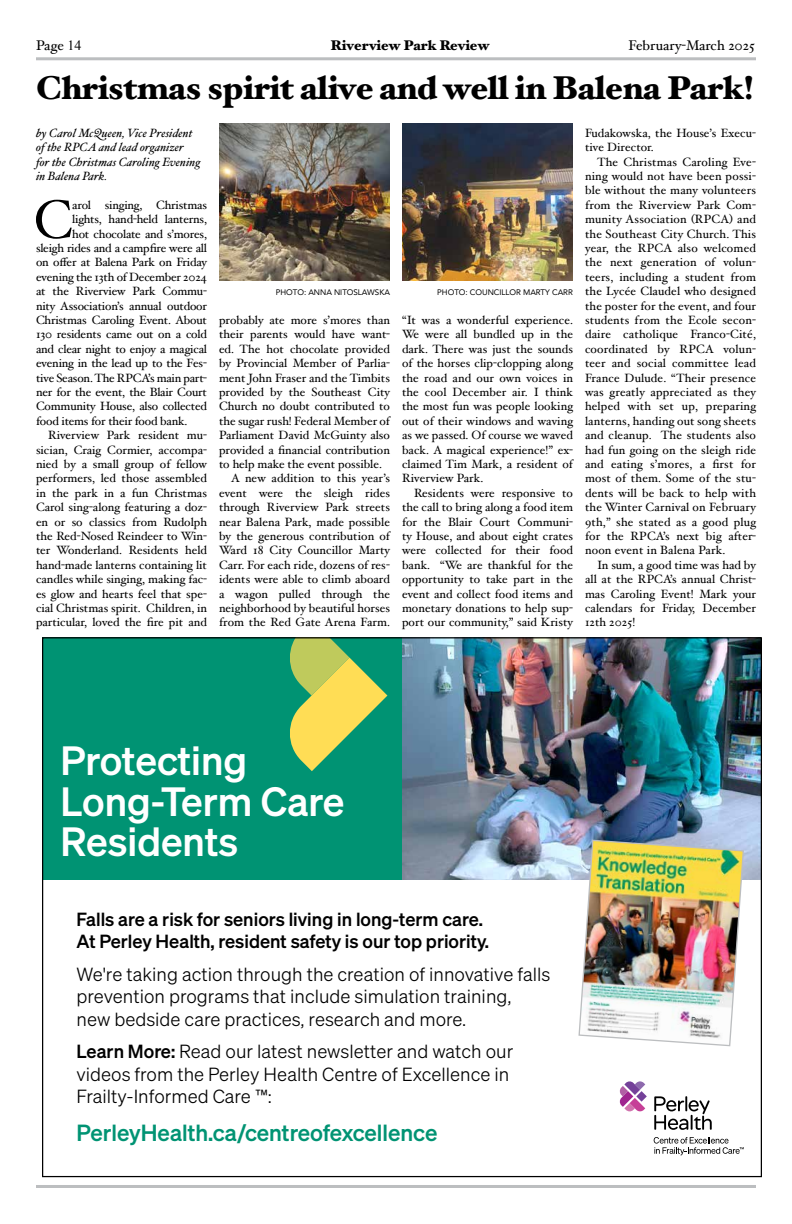
<style>
.page{position:relative;width:792px;height:1224px;background:#fff}
.page>*{position:absolute;margin:0;border:0;box-sizing:border-box;transform-origin:0 0}
.t1{font:53.8px "Hoefler Text";color:#000}
.t2{font:39.9px/40.4px "Sohne Kraftig";color:#fff}
.t3{font:900 33px "Hoefler Text";letter-spacing:-.01em;color:#000}
.t4{font:22.8px "Sohne Kraftig";color:#009373}
.t5{font:18.6px/22.3px "Sohne Leicht";color:#000}
.t6{font:18.6px/22.3px "Sohne Kraftig";color:#000}
.t7{font:14px "Hoefler Text";color:#000}
.t8{font:900 14px "Hoefler Text";color:#000}
.t9{font:12px/14.4px "Hoefler Text";color:#000;text-align:justify}
.t10{font:italic 12px/14.4px "Hoefler Text";letter-spacing:.005em;color:#000}
.t11{font:8px "Avenir";letter-spacing:-.005em;color:#000}
.s1{font-family:"Times New Roman"}
.s2{font-family:"Sohne Kraftig"}
</style>
<div class="page">
<hr style="left:36px;top:57px;width:720px;height:3px;background:#bcbec0">
<hr style="left:36px;top:1185px;width:720px;height:3px;background:#bcbec0">
<div style="left:42px;top:637px;width:360px;height:243px;background:#009373"></div>
<img style="left:402px;top:639px;width:358px;height:241px">
<svg style="left:290px;top:639px;width:97px;height:132px"></svg>
<svg style="left:654px;top:1096px;width:58px;height:34px"></svg>
<svg style="left:619px;top:1081px;width:28px;height:31px"></svg>
<svg style="left:654px;top:1137px;width:90px;height:18px"></svg>
<img style="left:578px;top:839px;width:167px;height:208px">
<img style="left:402px;top:124px;width:171px;height:157px">
<img style="left:219px;top:124px;width:171px;height:157px">
<p class="t7" style="left:36px;top:37px;width:47px">Page <span class="s1">14</span></p>
<p class="t8" style="left:331px;top:37px;width:160px">Riverview Park Review</p>
<p class="t7" style="left:628px;top:37px;width:128px">February-March 2025</p>
<h3 class="t3" style="left:36px;top:68px;width:719px">Christmas spirit alive and well in Balena Park!</h3>
<p class="t10" style="left:36px;top:125px;width:166px">by Carol McQueen, Vice President of the RPCA and lead organizer<br>for the Christmas Caroling Evening in Balena Park.</p>
<h1 class="t1" style="left:34px;top:188px;width:41px">C</h1>
<p class="t9" style="left:72px;top:197px;width:136px">arol singing, Christmas</p>
<p class="t9" style="left:585px;top:125px;width:173px">Fudakowska, the House’s Execu&shy;tive Director.</p>
<p class="t9" style="left:585px;top:154px;width:173px;text-indent:12px">The Christmas Caroling Eve&shy;ning would not have been possi&shy;ble without the many volunteers from the Riverview Park Com&shy;munity Association (RPCA) and the Southeast City Church. This year, the RPCA also welcomed the next generation of volun&shy;teers, including a student from the Lycée Claudel who designed the poster for the event, and four students from the Ecole secon&shy;daire catholique Franco-Cité, coordinated by RPCA volun&shy;teer and social committee lead France Dulude. “Their presence was greatly appreciated as they helped with set up, preparing lanterns, handing out song sheets and cleanup. The students also had fun going on the sleigh ride and eating s’mores, a first for most of them. Some of the stu&shy;dents will be back to help with the Winter Carnival on February 9th,” she stated as a good plug for the RPCA’s next big after&shy;noon event in Balena Park.</p>
<p class="t9" style="left:585px;top:557px;width:173px;text-indent:12px">In sum, a good time was had by all at the RPCA’s annual Christ&shy;mas Caroling Event! Mark your calendars for Friday, December 12th 2025!</p>
<p class="t9" style="left:72px;top:212px;width:136px">lights, hand-held lanterns,</p>
<p class="t9" style="left:72px;top:226px;width:136px">hot chocolate and s’mores,</p>
<p class="t9" style="left:36px;top:241px;width:173px">sleigh rides and a campfire were all</p>
<p class="t9" style="left:36px;top:255px;width:173px">on offer at Balena Park on Friday</p>
<p class="t9" style="left:36px;top:269px;width:173px">evening the 13th of December 2024</p>
<p class="t9" style="left:36px;top:284px;width:172px">at the Riverview Park Commu-</p>
<p class="t9" style="left:36px;top:298px;width:172px">nity Association’s annual outdoor</p>
<p class="t9" style="left:36px;top:313px;width:173px">Christmas Caroling Event. About</p>
<p class="t9" style="left:36px;top:327px;width:173px">130 residents came out on a cold</p>
<p class="t9" style="left:36px;top:341px;width:173px">and clear night to enjoy a magical</p>
<p class="t9" style="left:36px;top:356px;width:172px">evening in the lead up to the Fes-</p>
<p class="t9" style="left:36px;top:370px;width:173px">tive Season. The RPCA’s main part-</p>
<p class="t9" style="left:36px;top:385px;width:172px">ner for the event, the Blair Court</p>
<p class="t9" style="left:36px;top:399px;width:173px">Community House, also collected</p>
<p class="t9" style="left:36px;top:413px;width:153px">food items for their food bank.</p>
<p class="t9" style="left:48px;top:428px;width:161px">Riverview Park resident mu-</p>
<p class="t9" style="left:36px;top:442px;width:173px">sician, Craig Cormier, accompa-</p>
<p class="t9" style="left:36px;top:457px;width:172px">nied by a small group of fellow</p>
<p class="t9" style="left:36px;top:471px;width:173px">performers, led those assembled</p>
<p class="t9" style="left:36px;top:485px;width:173px">in the park in a fun Christmas</p>
<p class="t9" style="left:36px;top:500px;width:173px">Carol sing-along featuring a doz-</p>
<p class="t9" style="left:36px;top:514px;width:173px">en or so classics from Rudolph</p>
<p class="t9" style="left:36px;top:529px;width:172px">the Red-Nosed Reindeer to Win-</p>
<p class="t9" style="left:36px;top:543px;width:173px">ter Wonderland. Residents held</p>
<p class="t9" style="left:36px;top:557px;width:173px">hand-made lanterns containing lit</p>
<p class="t9" style="left:36px;top:572px;width:173px">candles while singing, making fac-</p>
<p class="t9" style="left:36px;top:586px;width:173px">es glow and hearts feel that spe-</p>
<p class="t9" style="left:36px;top:601px;width:173px">cial Christmas spirit. Children, in</p>
<p class="t9" style="left:36px;top:615px;width:173px">particular, loved the fire pit and</p>
<p class="t11" style="left:276px;top:286px;width:116px">PHOTO: ANNA NITOSLAWSKA</p>
<p class="t11" style="left:437px;top:286px;width:137px">PHOTO: COUNCILLOR MARTY CARR</p>
<p class="t9" style="left:219px;top:313px;width:173px">probably ate more s’mores than</p>
<p class="t9" style="left:219px;top:327px;width:172px">their parents would have want-</p>
<p class="t9" style="left:219px;top:341px;width:172px">ed. The hot chocolate provided</p>
<p class="t9" style="left:219px;top:356px;width:172px">by Provincial Member of Parlia-</p>
<p class="t9" style="left:219px;top:370px;width:173px">ment John Fraser and the Timbits</p>
<p class="t9" style="left:219px;top:385px;width:173px">provided by the Southeast City</p>
<p class="t9" style="left:219px;top:399px;width:172px">Church no doubt contributed to</p>
<p class="t9" style="left:219px;top:413px;width:173px">the sugar rush! Federal Member of</p>
<p class="t9" style="left:219px;top:428px;width:172px">Parliament David McGuinty also</p>
<p class="t9" style="left:219px;top:442px;width:173px">provided a financial contribution</p>
<p class="t9" style="left:219px;top:457px;width:164px">to help make the event possible.</p>
<p class="t9" style="left:231px;top:471px;width:161px">A new addition to this year’s</p>
<p class="t9" style="left:219px;top:485px;width:173px">event were the sleigh rides</p>
<p class="t9" style="left:219px;top:500px;width:173px">through Riverview Park streets</p>
<p class="t9" style="left:219px;top:514px;width:173px">near Balena Park, made possible</p>
<p class="t9" style="left:219px;top:529px;width:173px">by the generous contribution of</p>
<p class="t9" style="left:219px;top:543px;width:173px">Ward 18 City Councillor Marty</p>
<p class="t9" style="left:219px;top:557px;width:172px">Carr. For each ride, dozens of res-</p>
<p class="t9" style="left:219px;top:572px;width:173px">idents were able to climb aboard</p>
<p class="t9" style="left:219px;top:586px;width:173px">a wagon pulled through the</p>
<p class="t9" style="left:219px;top:601px;width:173px">neighborhood by beautiful horses</p>
<p class="t9" style="left:219px;top:615px;width:173px">from the Red Gate Arena Farm.</p>
<p class="t9" style="left:402px;top:313px;width:173px">“It was a wonderful experience.<br>We were all bundled up in the dark. There was just the sounds of the horses clip-clopping along the road and our own voices in the cool December air. I think the most fun was people looking out of their windows and waving as we passed. Of course we waved back. A magical experience!” ex&shy;claimed Tim Mark, a resident of Riverview Park.</p>
<p class="t9" style="left:402px;top:485px;width:173px;text-indent:12px">Residents were responsive to the call to bring along a food item for the Blair Court Communi&shy;ty House, and about eight crates were collected for their food bank. “We are thankful for the opportunity to take part in the event and collect food items and monetary donations to help sup&shy;port our community,” said Kristy</p>
<h2 class="t2" style="left:61px;top:740px;width:285px">Protecting<br>Long-Term Care<br>Residents</h2>
<h3 class="t6" style="left:77px;top:908px;width:414px">Falls are a risk for seniors living in long-term care.<br>At Perley Health, resident safety is our top priority.</h3>
<h3 class="t5" style="left:77px;top:963px;width:475px">We're taking action through the creation of innovative falls prevention programs that include simulation training,<br>new bedside care practices, research and more.</h3>
<h3 class="t5" style="left:77px;top:1040px;width:438px"><span class="s2">Learn More:</span> Read our latest newsletter and watch our videos from the Perley Health Centre of Excellence in<br>Frailty-Informed Care ™:</h3>
<h3 class="t4" style="left:77px;top:1118px;width:362px">PerleyHealth.ca/centreofexcellence</h3>
</div>
